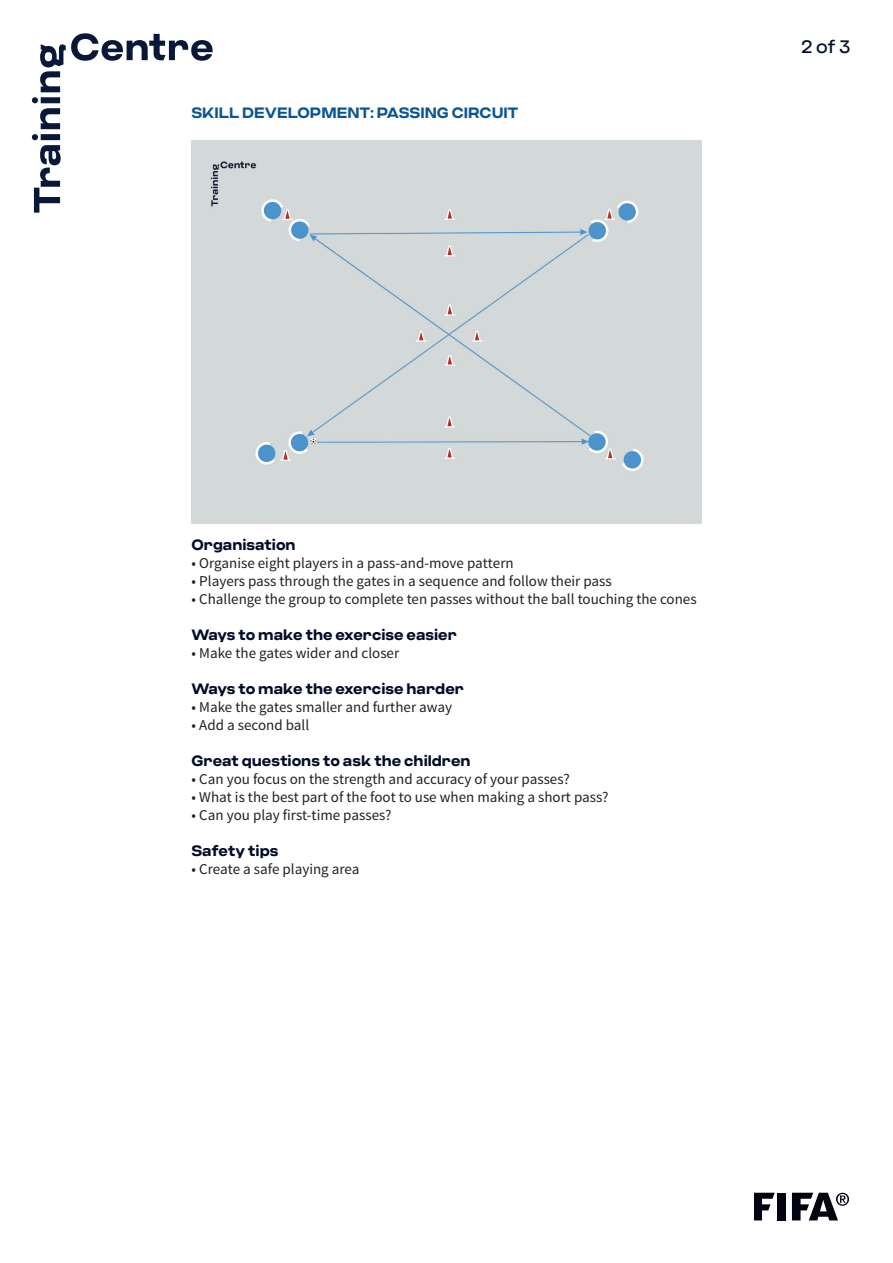
<style>
.page{position:relative;width:893px;height:1263px;background:#fff}
.page>*{position:absolute;margin:0;border:0;box-sizing:border-box;transform-origin:0 0}
.t1{font:18px "Criteria CF";color:#000c26}
.t2{font:15px "Source Sans Pro";color:#231f20}
.t3{font:700 15px "Criteria CF";color:#000c26}
.t4{font:700 15px "Criteria CF";color:#0a5694}
</style>
<div class="page">
<svg style="left:32px;top:33px;width:181px;height:180px"></svg>
<svg style="left:755px;top:1193px;width:20px;height:27px"></svg>
<div style="left:777px;top:1193px;width:9px;height:27px;background:#010410"></div>
<svg style="left:792px;top:1193px;width:57px;height:27px"></svg>
<div style="left:191px;top:141px;width:511px;height:382px;background:#d3d8d8"></div>
<p class="t4" style="left:191px;top:108px;width:329px">SKILL DEVELOPMENT: PASSING CIRCUIT</p>
<p class="t1" style="left:801px;top:39px;width:51px">2 of 3</p>
<p class="t3" style="left:191px;top:540px;width:106px">Organisation</p>
<p class="t2" style="left:191px;top:558px;width:324px">• Organise eight players in a pass-and-move pattern</p>
<p class="t2" style="left:191px;top:576px;width:422px">• Players pass through the gates in a sequence and follow their pass</p>
<p class="t2" style="left:191px;top:594px;width:507px">• Challenge the group to complete ten passes without the ball touching the cones</p>
<p class="t3" style="left:191px;top:630px;width:267px">Ways to make the exercise easier</p>
<p class="t2" style="left:191px;top:648px;width:209px">• Make the gates wider and closer</p>
<p class="t3" style="left:191px;top:684px;width:274px">Ways to make the exercise harder</p>
<p class="t2" style="left:191px;top:702px;width:262px">• Make the gates smaller and further away</p>
<p class="t2" style="left:191px;top:720px;width:119px">• Add a second ball</p>
<p class="t3" style="left:191px;top:756px;width:281px">Great questions to ask the children</p>
<p class="t2" style="left:191px;top:774px;width:380px">• Can you focus on the strength and accuracy of your passes?</p>
<p class="t2" style="left:191px;top:792px;width:419px">• What is the best part of the foot to use when making a short pass?</p>
<p class="t2" style="left:191px;top:810px;width:202px">• Can you play first-time passes?</p>
<p class="t3" style="left:191px;top:846px;width:89px">Safety tips</p>
<p class="t2" style="left:191px;top:864px;width:170px">• Create a safe playing area</p>
</div>
